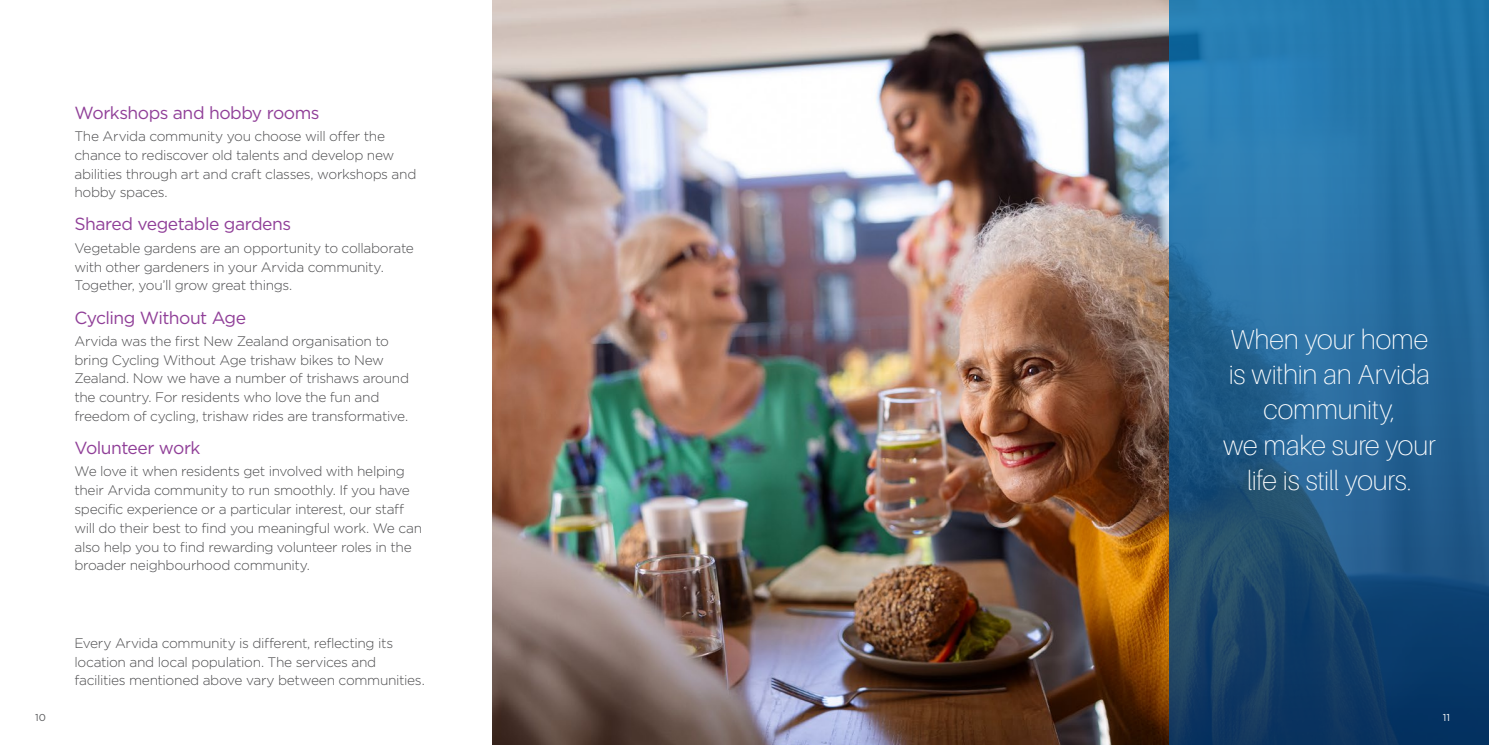
<style>
.page{position:relative;width:1489px;height:745px;background:#fff}
.page>*{position:absolute;margin:0;border:0;box-sizing:border-box;transform-origin:0 0}
.t1{font:100 27.5px/35px "Aileron";letter-spacing:-.01em;color:#fff;text-align:center}
.t2{font:17.5px "Gotham";letter-spacing:-.03em;color:#903f98}
.t3{font:300 13.75px/18.8px "Gotham";letter-spacing:-.025em;color:#4d4d4f}
.t4{font:10px "Gotham";color:#58595b}
.t5{font:10px "Gotham";color:#fff}
</style>
<div class="page">
<img style="left:493px;top:0;width:676px;height:744px">
<svg style="left:1169px;top:0;width:319px;height:744px;background:#206190"></svg>
<p class="t2" style="left:74px;top:101px;width:247px">Workshops and hobby rooms</p>
<p class="t3" style="left:74px;top:126px;width:343px">The Arvida community you choose will offer the chance to rediscover old talents and develop new abilities through art and craft classes, workshops and hobby spaces.</p>
<p class="t2" style="left:74px;top:213px;width:218px">Shared vegetable gardens</p>
<p class="t3" style="left:74px;top:238px;width:341px">Vegetable gardens are an opportunity to collaborate with other gardeners in your Arvida community.<br>Together, you’ll grow great things.</p>
<p class="t2" style="left:74px;top:306px;width:173px">Cycling Without Age</p>
<p class="t3" style="left:74px;top:331px;width:336px">Arvida was the first New Zealand organisation to bring Cycling Without Age trishaw bikes to New Zealand. Now we have a number of trishaws around the country. For residents who love the fun and freedom of cycling, trishaw rides are transformative.</p>
<p class="t2" style="left:74px;top:436px;width:127px">Volunteer work</p>
<p class="t3" style="left:74px;top:461px;width:349px">We love it when residents get involved with helping their Arvida community to run smoothly. If you have specific experience or a particular interest, our staff will do their best to find you meaningful work. We can also help you to find rewarding volunteer roles in the broader neighbourhood community.</p>
<p class="t3" style="left:74px;top:633px;width:352px">Every Arvida community is different, reflecting its location and local population. The services and facilities mentioned above vary between communities.</p>
<h1 class="t1" style="left:1223px;top:322px;width:214px">When your home is within an Arvida community,<br>we make sure your life is still yours.</h1>
<p class="t4" style="left:35px;top:710px;width:12px">10</p>
<p class="t5" style="left:1442px;top:710px;width:9px">11</p>
</div>
